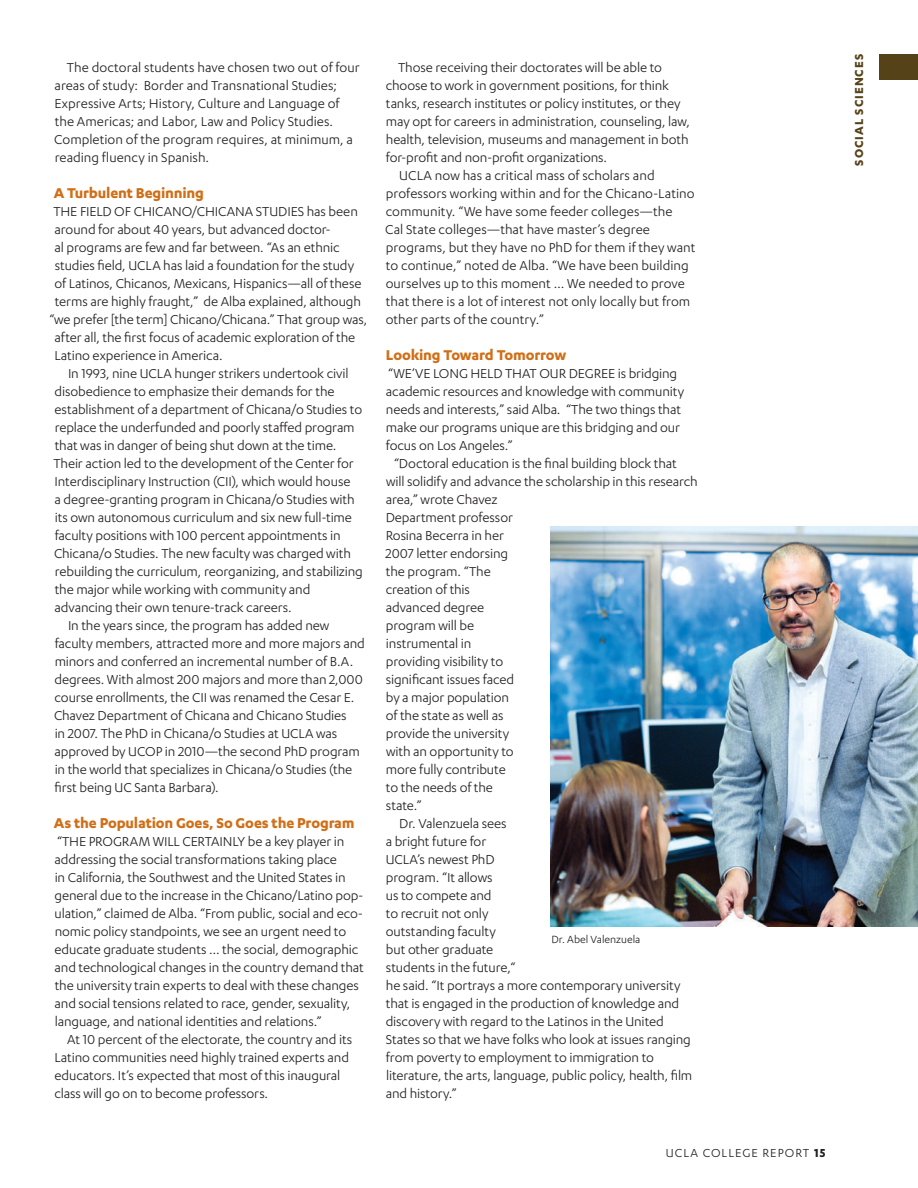
<style>
.page{position:relative;width:918px;height:1188px;background:#fff}
.page>*{position:absolute;margin:0;border:0;box-sizing:border-box;transform-origin:0 0}
.t1{font:700 16.5px "Karbon";letter-spacing:-.01em;color:#d06f18}
.t2{font:15px/18px "Karbon";letter-spacing:-.01em;color:#231f20}
.t3{font:13.5px "Karbon";letter-spacing:.075em;color:#231f20}
.t4{font:700 13.5px "Karbon";letter-spacing:.075em;color:#564218}
.t5{font:12px "Karbon";color:#231f20}
.s1{font-weight:700}
</style>
<div class="page">
<img style="left:551px;top:526px;width:367px;height:400px">
<div style="left:879px;top:54px;width:39px;height:26px;background:#564218"></div>
<p class="t2" style="left:54px;top:58px;width:307px;text-indent:13px">The doctoral students have chosen two out of four areas of study: Border and Transnational Studies; Expressive Arts; History, Culture and Language of the Americas; and Labor, Law and Policy Studies.<br>Completion of the program requires, at minimum, a reading fluency in Spanish.</p>
<p class="t1" style="left:54px;top:184px;width:152px">A Turbulent Beginning</p>
<p class="t2" style="left:53px;top:202px;width:306px">THE FIELD OF CHICANO/CHICANA STUDIES has been</p>
<p class="t2" style="left:55px;top:220px;width:278px">around for about 40 years, but advanced doctor-</p>
<p class="t2" style="left:55px;top:238px;width:287px">al programs are few and far between. “As an ethnic</p>
<p class="t2" style="left:55px;top:256px;width:301px">studies field, UCLA has laid a foundation for the study</p>
<p class="t2" style="left:55px;top:274px;width:308px">of Latinos, Chicanos, Mexicans, Hispanics—all of these</p>
<p class="t2" style="left:55px;top:292px;width:308px">terms are highly fraught,” de Alba explained, although</p>
<p class="t2" style="left:49px;top:310px;width:320px">“we prefer [the term] Chicano/Chicana.” That group was,</p>
<p class="t2" style="left:55px;top:328px;width:302px">after all, the first focus of academic exploration of the</p>
<p class="t2" style="left:55px;top:346px;width:170px">Latino experience in America.</p>
<p class="t2" style="left:68px;top:364px;width:282px">In 1993, nine UCLA hunger strikers undertook civil</p>
<p class="t2" style="left:55px;top:382px;width:282px">disobedience to emphasize their demands for the</p>
<p class="t2" style="left:55px;top:400px;width:309px">establishment of a department of Chicana/o Studies to</p>
<p class="t2" style="left:55px;top:418px;width:302px">replace the underfunded and poorly staffed program</p>
<p class="t2" style="left:55px;top:436px;width:283px">that was in danger of being shut down at the time.</p>
<p class="t2" style="left:53px;top:454px;width:302px">Their action led to the development of the Center for</p>
<p class="t2" style="left:55px;top:472px;width:297px">Interdisciplinary Instruction (CII), which would house</p>
<p class="t2" style="left:55px;top:490px;width:302px">a degree-granting program in Chicana/o Studies with</p>
<p class="t2" style="left:55px;top:508px;width:299px">its own autonomous curriculum and six new full-time</p>
<p class="t2" style="left:55px;top:526px;width:288px">faculty positions with 100 percent appointments in</p>
<p class="t2" style="left:54px;top:544px;width:298px">Chicana/o Studies. The new faculty was charged with</p>
<p class="t2" style="left:55px;top:562px;width:310px">rebuilding the curriculum, reorganizing, and stabilizing</p>
<p class="t2" style="left:55px;top:580px;width:257px">the major while working with community and</p>
<p class="t2" style="left:55px;top:598px;width:239px">advancing their own tenure-track careers.</p>
<p class="t2" style="left:68px;top:616px;width:263px">In the years since, the program has added new</p>
<p class="t2" style="left:55px;top:634px;width:312px">faculty members, attracted more and more majors and</p>
<p class="t2" style="left:55px;top:652px;width:300px">minors and conferred an incremental number of B.A.</p>
<p class="t2" style="left:55px;top:670px;width:310px">degrees. With almost 200 majors and more than 2,000</p>
<p class="t2" style="left:55px;top:688px;width:301px">course enrollments, the CII was renamed the Cesar E.</p>
<p class="t2" style="left:54px;top:706px;width:294px">Chavez Department of Chicana and Chicano Studies</p>
<p class="t2" style="left:55px;top:724px;width:284px">in 2007. The PhD in Chicana/o Studies at UCLA was</p>
<p class="t2" style="left:55px;top:742px;width:307px">approved by UCOP in 2010—the second PhD program</p>
<p class="t2" style="left:55px;top:760px;width:299px">in the world that specializes in Chicana/o Studies (the</p>
<p class="t2" style="left:54px;top:778px;width:166px">first being UC Santa Barbara).</p>
<p class="t1" style="left:54px;top:814px;width:302px">As the Population Goes, So Goes the Program</p>
<p class="t2" style="left:55px;top:832px;width:311px">“THE PROGRAM WILL CERTAINLY be a key player in addressing the social transformations taking place<br>in California, the Southwest and the United States in general due to the increase in the Chicano/Latino pop&shy;ulation,” claimed de Alba. “From public, social and eco&shy;nomic policy standpoints, we see an urgent need to educate graduate students … the social, demographic and technological changes in the country demand that the university train experts to deal with these changes and social tensions related to race, gender, sexuality, language, and national identities and relations.”</p>
<p class="t2" style="left:55px;top:1030px;width:299px;text-indent:13px">At 10 percent of the electorate, the country and its Latino communities need highly trained experts and educators. It’s expected that most of this inaugural class will go on to become professors.</p>
<p class="t2" style="left:398px;top:58px;width:265px">Those receiving their doctorates will be able to</p>
<p class="t2" style="left:386px;top:76px;width:285px">choose to work in government positions, for think</p>
<p class="t2" style="left:386px;top:94px;width:296px">tanks, research institutes or policy institutes, or they</p>
<p class="t2" style="left:386px;top:112px;width:306px">may opt for careers in administration, counseling, law,</p>
<p class="t2" style="left:386px;top:130px;width:304px">health, television, museums and management in both</p>
<p class="t2" style="left:386px;top:148px;width:223px">for-profit and non-profit organizations.</p>
<p class="t2" style="left:399px;top:166px;width:257px">UCLA now has a critical mass of scholars and</p>
<p class="t2" style="left:386px;top:184px;width:310px">professors working within and for the Chicano-Latino</p>
<p class="t2" style="left:386px;top:202px;width:288px">community. “We have some feeder colleges—the</p>
<p class="t2" style="left:385px;top:220px;width:266px">Cal State colleges—that have master’s degree</p>
<p class="t2" style="left:386px;top:238px;width:311px">programs, but they have no PhD for them if they want</p>
<p class="t2" style="left:386px;top:256px;width:304px">to continue,” noted de Alba. “We have been building</p>
<p class="t2" style="left:386px;top:274px;width:301px">ourselves up to this moment … We needed to prove</p>
<p class="t2" style="left:386px;top:292px;width:306px">that there is a lot of interest not only locally but from</p>
<p class="t2" style="left:386px;top:310px;width:160px">other parts of the country.”</p>
<p class="t1" style="left:386px;top:346px;width:182px">Looking Toward Tomorrow</p>
<p class="t2" style="left:388px;top:364px;width:291px">“WE’VE LONG HELD THAT OUR DEGREE is bridging</p>
<p class="t2" style="left:386px;top:382px;width:300px">academic resources and knowledge with community</p>
<p class="t2" style="left:386px;top:400px;width:297px">needs and interests,” said Alba. “The two things that</p>
<p class="t2" style="left:386px;top:418px;width:296px">make our programs unique are this bridging and our</p>
<p class="t2" style="left:386px;top:436px;width:128px">focus on Los Angeles.”</p>
<p class="t2" style="left:394px;top:454px;width:285px">“Doctoral education is the final building block that</p>
<p class="t2" style="left:386px;top:472px;width:313px">will solidify and advance the scholarship in this research</p>
<p class="t2" style="left:386px;top:490px;width:113px">area,” wrote Chavez</p>
<p class="t2" style="left:386px;top:508px;width:129px">Department professor</p>
<p class="t2" style="left:386px;top:526px;width:120px">Rosina Becerra in her</p>
<p class="t2" style="left:386px;top:544px;width:124px">2007 letter endorsing</p>
<p class="t2" style="left:386px;top:562px;width:106px">the program. “The</p>
<p class="t2" style="left:386px;top:580px;width:86px">creation of this</p>
<p class="t2" style="left:386px;top:598px;width:100px">advanced degree</p>
<p class="t2" style="left:386px;top:616px;width:90px">program will be</p>
<p class="t2" style="left:386px;top:634px;width:87px">instrumental in</p>
<p class="t2" style="left:386px;top:652px;width:119px">providing visibility to</p>
<p class="t2" style="left:386px;top:670px;width:130px">significant issues faced</p>
<p class="t2" style="left:386px;top:688px;width:125px">by a major population</p>
<p class="t2" style="left:386px;top:706px;width:119px">of the state as well as</p>
<p class="t2" style="left:386px;top:724px;width:125px">provide the university</p>
<p class="t2" style="left:386px;top:742px;width:129px">with an opportunity to</p>
<p class="t2" style="left:386px;top:760px;width:121px">more fully contribute</p>
<p class="t2" style="left:386px;top:778px;width:109px">to the needs of the</p>
<p class="t2" style="left:386px;top:796px;width:37px">state.”</p>
<p class="t2" style="left:399px;top:814px;width:109px">Dr. Valenzuela sees</p>
<p class="t2" style="left:386px;top:832px;width:102px">a bright future for</p>
<p class="t2" style="left:386px;top:850px;width:110px">UCLA’s newest PhD</p>
<p class="t2" style="left:386px;top:868px;width:108px">program. “It allows</p>
<p class="t2" style="left:386px;top:886px;width:107px">us to compete and</p>
<p class="t2" style="left:386px;top:904px;width:104px">to recruit not only</p>
<p class="t2" style="left:386px;top:922px;width:112px">outstanding faculty</p>
<p class="t2" style="left:386px;top:940px;width:109px">but other graduate</p>
<p class="t2" style="left:386px;top:958px;width:131px">students in the future,“</p>
<p class="t2" style="left:386px;top:976px;width:296px">he said. “It portrays a more contemporary university</p>
<p class="t2" style="left:386px;top:994px;width:295px">that is engaged in the production of knowledge and</p>
<p class="t2" style="left:386px;top:1012px;width:280px">discovery with regard to the Latinos in the United</p>
<p class="t2" style="left:386px;top:1030px;width:307px">States so that we have folks who look at issues ranging</p>
<p class="t2" style="left:386px;top:1048px;width:270px">from poverty to employment to immigration to</p>
<p class="t2" style="left:386px;top:1066px;width:308px">literature, the arts, language, public policy, health, film</p>
<p class="t2" style="left:386px;top:1084px;width:72px">and history.”</p>
<p class="t5" style="left:551px;top:933px;width:91px">Dr. Abel Valenzuela</p>
<p class="t3" style="left:666px;top:1145px;width:161px">UCLA COLLEGE REPORT <span class="s1">15</span></p>
<p class="t4" style="left:851px;top:166px;width:113px;rotate:-90deg">SOCIAL SCIENCES</p>
</div>
